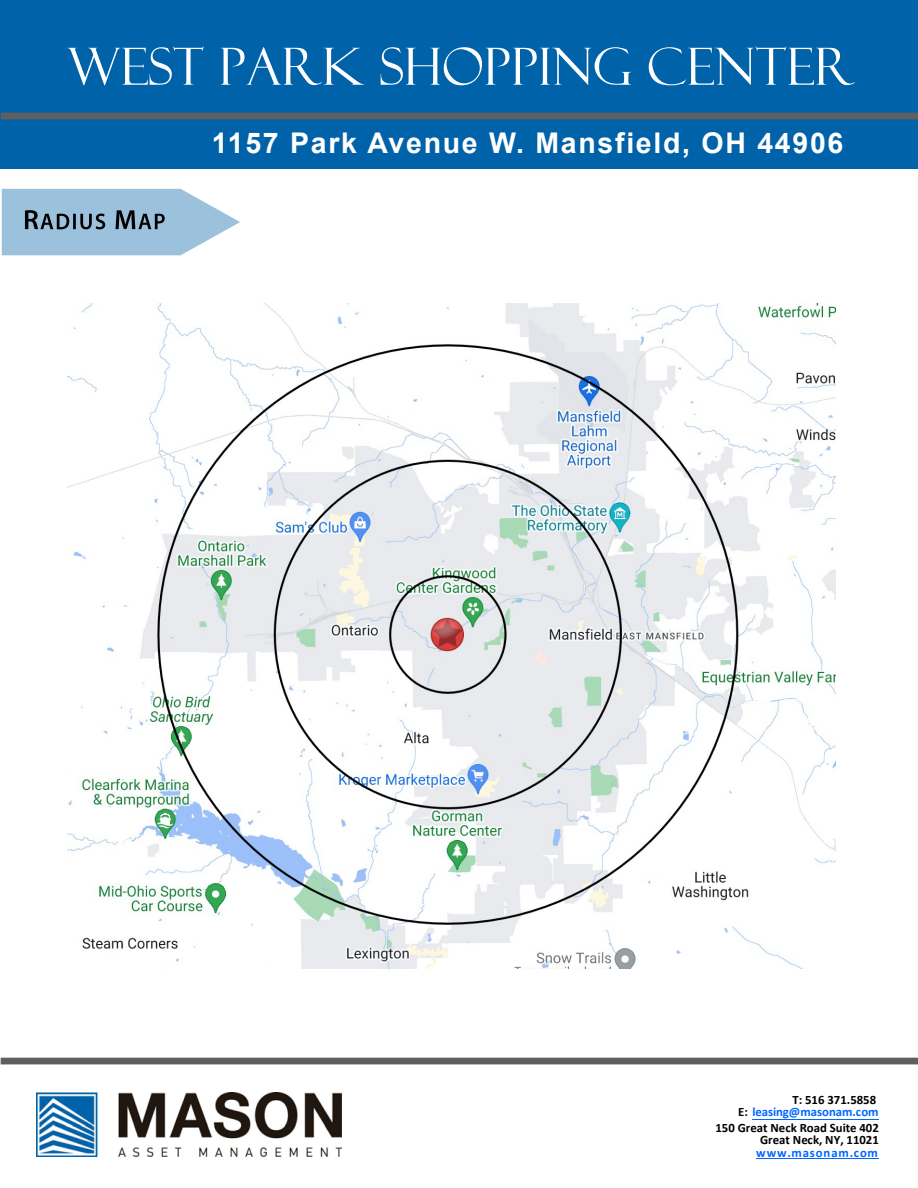
<style>
.page{position:relative;width:918px;height:1188px;background:#fff}
.page>*{position:absolute;margin:0;border:0;box-sizing:border-box;transform-origin:0 0}
.t1{font:51.3px "Felix Titling";color:#fff}
.t2{font:700 28.5px "Arial";letter-spacing:.06em;color:#fff}
.t3{font:700 12.75px/12px "Calibri";color:#000;text-align:right}
.t4{font:700 12.75px/12.5px "Calibri";color:#06f;text-align:right}
.t5{font:700 12.75px "Calibri";letter-spacing:.065em;color:#06f}
.s1{color:#000}
</style>
<div class="page">
<div style="left:0;top:0;width:918px;height:169px;background:#0062a9"></div>
<div style="left:1px;top:113px;width:917px;height:6px;background:#5f5f5f"></div>
<div style="left:1px;top:1058px;width:917px;height:6px;background:#5f5f5f"></div>
<hr style="left:752px;top:1119px;width:127px;height:1px;background:#06f">
<hr style="left:756px;top:1158px;width:123px;height:1px;background:#06f">
<img style="left:36px;top:1092px;width:305px;height:64px">
<svg style="left:2px;top:189px;width:238px;height:66px"></svg>
<img style="left:23px;top:203px;width:34px;height:33px">
<img style="left:40px;top:208px;width:74px;height:26px">
<img style="left:114px;top:203px;width:48px;height:33px">
<img style="left:138px;top:208px;width:43px;height:26px">
<img style="left:67px;top:303px;width:769px;height:665px">
<h1 class="t1" style="left:67px;top:37px;width:789px">WEST PARK SHOPPING CENTER</h1>
<h2 class="t2" style="left:212px;top:123px;width:633px">1157 Park Avenue W. Mansfield, OH 44906</h2>
<p class="t4" style="left:738px;top:1093px;width:142px"><span class="s1">T: 516 371.5858<br>E:</span> leasing@masonam.com</p>
<p class="t3" style="left:715px;top:1121px;width:165px">150 Great Neck Road Suite 402<br>Great Neck, NY, 11021</p>
<p class="t5" style="left:756px;top:1143px;width:123px">www.masonam.com</p>
</div>
